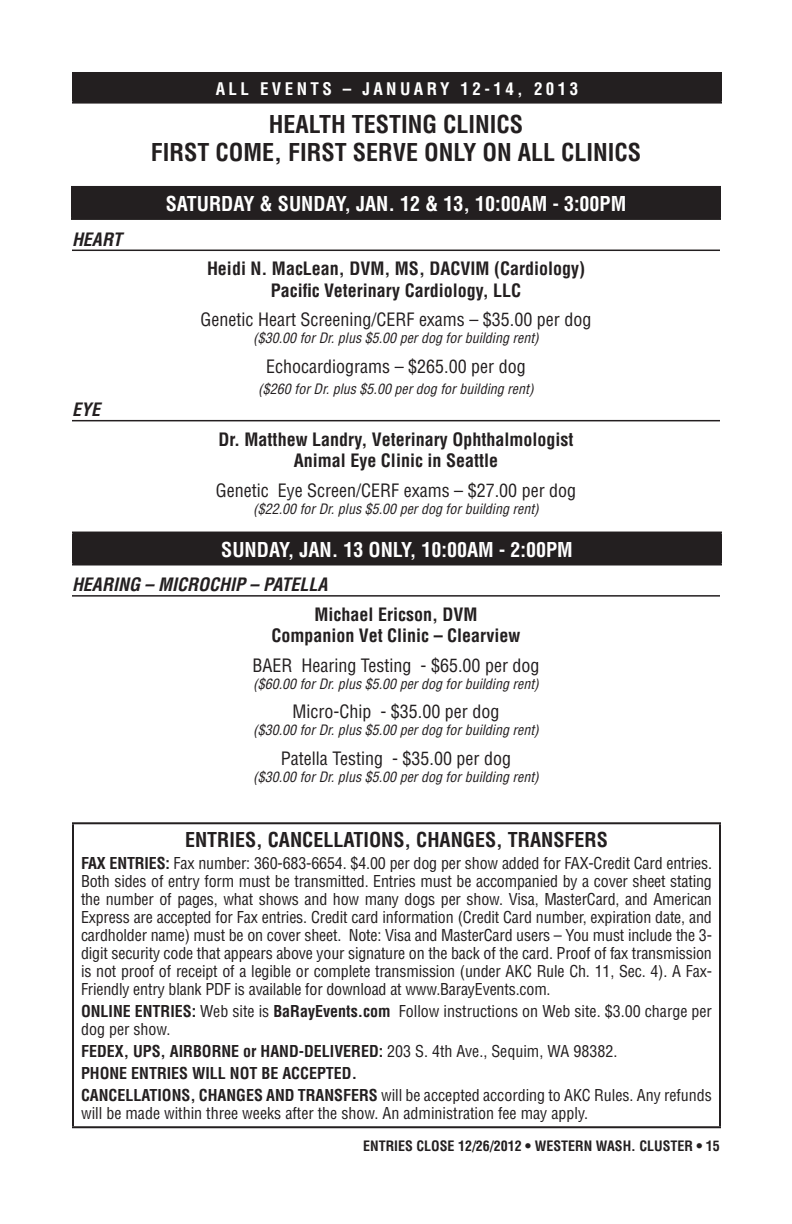
<style>
.page{position:relative;width:792px;height:1224px;background:#fff}
.page>*{position:absolute;margin:0;border:0;box-sizing:border-box;transform-origin:0 0}
.t1{font:700 condensed 24px/28px "Helvetica";color:#231f20;text-align:center}
.t2{font:700 condensed 20px "Helvetica";color:#fff}
.t3{font:700 condensed 20px "Helvetica";color:#231f20}
.t4{font:condensed 18px "Helvetica";color:#231f20}
.t5{font:700 condensed 18px/21.6px "Helvetica";color:#231f20;text-align:center}
.t6{font:italic 700 condensed 18px "Helvetica";color:#231f20}
.t7{font:700 condensed 17px "Helvetica";letter-spacing:.2em;color:#fff}
.t8{font:condensed 16px/18px "Helvetica";color:#231f20;text-align:justify}
.t9{font:700 condensed 16px/22px "Helvetica";color:#231f20}
.t10{font:italic condensed 14px "Helvetica";color:#231f20}
.t11{font:700 condensed 14px "Helvetica";color:#231f20}
.s1{font-weight:700}
.s2{font-weight:400}
</style>
<div class="page">
<hr style="left:72px;top:822px;width:649px;height:2px;background:#231f20">
<hr style="left:72px;top:824px;width:2px;height:302px;background:#231f20">
<hr style="left:719px;top:824px;width:2px;height:302px;background:#231f20">
<hr style="left:72px;top:1126px;width:649px;height:2px;background:#231f20">
<hr style="left:72px;top:250px;width:648px;height:1px;background:#231f20">
<hr style="left:72px;top:420px;width:648px;height:1px;background:#231f20">
<hr style="left:72px;top:595px;width:648px;height:2px;background:#231f20">
<div style="left:72px;top:187px;width:648px;height:32px;background:#231f20"></div>
<hr style="left:71px;top:186px;width:650px;height:2px;background:#231f20">
<hr style="left:71px;top:188px;width:2px;height:30px;background:#231f20">
<hr style="left:719px;top:188px;width:2px;height:30px;background:#231f20">
<hr style="left:71px;top:218px;width:650px;height:2px;background:#231f20">
<div style="left:73px;top:533px;width:648px;height:32px;background:#231f20"></div>
<hr style="left:72px;top:532px;width:650px;height:2px;background:#231f20">
<hr style="left:72px;top:534px;width:2px;height:30px;background:#231f20">
<hr style="left:720px;top:534px;width:2px;height:30px;background:#231f20">
<hr style="left:72px;top:564px;width:650px;height:2px;background:#231f20">
<div style="left:73px;top:73px;width:648px;height:30px;background:#231f20"></div>
<hr style="left:72px;top:72px;width:650px;height:2px;background:#231f20">
<hr style="left:72px;top:74px;width:2px;height:28px;background:#231f20">
<hr style="left:720px;top:74px;width:2px;height:28px;background:#231f20">
<hr style="left:72px;top:102px;width:650px;height:2px;background:#231f20">
<p class="t7" style="left:216px;top:78px;width:364px">ALL EVENTS – JANUARY 12-14, 2013</p>
<p class="t6" style="left:72px;top:228px;width:51px">HEART</p>
<p class="t6" style="left:72px;top:398px;width:30px">EYE</p>
<h1 class="t1" style="left:151px;top:110px;width:492px">HEALTH TESTING CLINICS<br>FIRST COME, FIRST SERVE ONLY ON ALL CLINICS</h1>
<p class="t2" style="left:166px;top:191px;width:462px">SATURDAY &amp; SUNDAY, JAN. 12 &amp; 13, 10:00AM - 3:00PM</p>
<p class="t5" style="left:207px;top:258px;width:380px">Heidi N. MacLean, DVM, MS, DACVIM (Cardiology)<br>Pacific Veterinary Cardiology, LLC</p>
<p class="t4" style="left:201px;top:308px;width:392px">Genetic Heart Screening/CERF exams – $35.00 per dog</p>
<p class="t10" style="left:253px;top:329px;width:287px">($30.00 for Dr. plus $5.00 per dog for building rent)</p>
<p class="t4" style="left:266px;top:355px;width:261px">Echocardiograms – $265.00 per dog</p>
<p class="t10" style="left:258px;top:380px;width:277px">($260 for Dr. plus $5.00 per dog for building rent)</p>
<p class="t5" style="left:219px;top:428px;width:356px">Dr. Matthew Landry, Veterinary Ophthalmologist<br>Animal Eye Clinic in Seattle</p>
<p class="t4" style="left:216px;top:479px;width:362px">Genetic Eye Screen/CERF exams – $27.00 per dog</p>
<p class="t10" style="left:253px;top:500px;width:287px">($22.00 for Dr. plus $5.00 per dog for building rent)</p>
<p class="t2" style="left:221px;top:537px;width:353px">SUNDAY, JAN. 13 ONLY, 10:00AM - 2:00PM</p>
<p class="t6" style="left:72px;top:573px;width:257px">HEARING – MICROCHIP – PATELLA</p>
<p class="t5" style="left:271px;top:603px;width:251px">Michael Ericson, DVM<br>Companion Vet Clinic – Clearview</p>
<p class="t4" style="left:252px;top:654px;width:289px">BAER Hearing Testing - $65.00 per dog</p>
<p class="t10" style="left:253px;top:675px;width:287px">($60.00 for Dr. plus $5.00 per dog for building rent)</p>
<p class="t4" style="left:293px;top:700px;width:208px">M icro-Chip - $35.00 per dog</p>
<p class="t10" style="left:253px;top:721px;width:287px">($30.00 for Dr. plus $5.00 per dog for building rent)</p>
<p class="t4" style="left:281px;top:747px;width:232px">Patella Testing - $35.00 per dog</p>
<p class="t10" style="left:253px;top:768px;width:287px">($30.00 for Dr. plus $5.00 per dog for building rent)</p>
<p class="t3" style="left:185px;top:827px;width:424px">ENTRIES, CANCELLATIONS, CHANGES, TRANSFERS</p>
<p class="t8" style="left:81px;top:854px;width:633px"><span class="s1">FAX ENTRIES:</span> Fax number: 360-683-6654. $4.00 per dog per show added for FAX-Credit Card entries.<br>Both sides of entry form must be transmitted. Entries must be accompanied by a cover sheet stating the number of pages, what shows and how many dogs per show. Visa, MasterCard, and American Express are accepted for Fax entries. Credit card information (Credit Card number, expiration date, and cardholder name) must be on cover sheet. Note: Visa and MasterCard users – You must include the 3- digit security code that appears above your signature on the back of the card. Proof of fax transmission is not proof of receipt of a legible or complete transmission (under AKC Rule Ch. 11, Sec. 4). A Fax-Friendly entry blank PDF is available for download at www.BarayEvents.com.</p>
<p class="t8" style="left:81px;top:1002px;width:632px"><span class="s1">ONLINE ENTRIES:</span> Web site is <span class="s1">BaRayEvents.com</span> Follow instructions on Web site. $3.00 charge per dog per show.</p>
<p class="t9" style="left:81px;top:1040px;width:633px">FEDEX, UPS, AIRBORNE or HAND-DELIVERED: <span class="s2">203 S. 4th Ave., Sequim, WA 98382.<br></span>PHONE ENTRIES WILL NOT BE ACCEPTED.<br>CANCELLATIONS, CHANGES AND TRANSFERS <span class="s2">will be accepted according to AKC Rules. Any refunds</span></p>
<p class="t8" style="left:81px;top:1104px;width:509px">will be made within three weeks after the show. An administration fee may apply.</p>
<p class="t11" style="left:363px;top:1137px;width:358px">ENTRIES CLOSE 12/26/2012 • WESTERN WASH. CLUSTER • 15</p>
</div>
